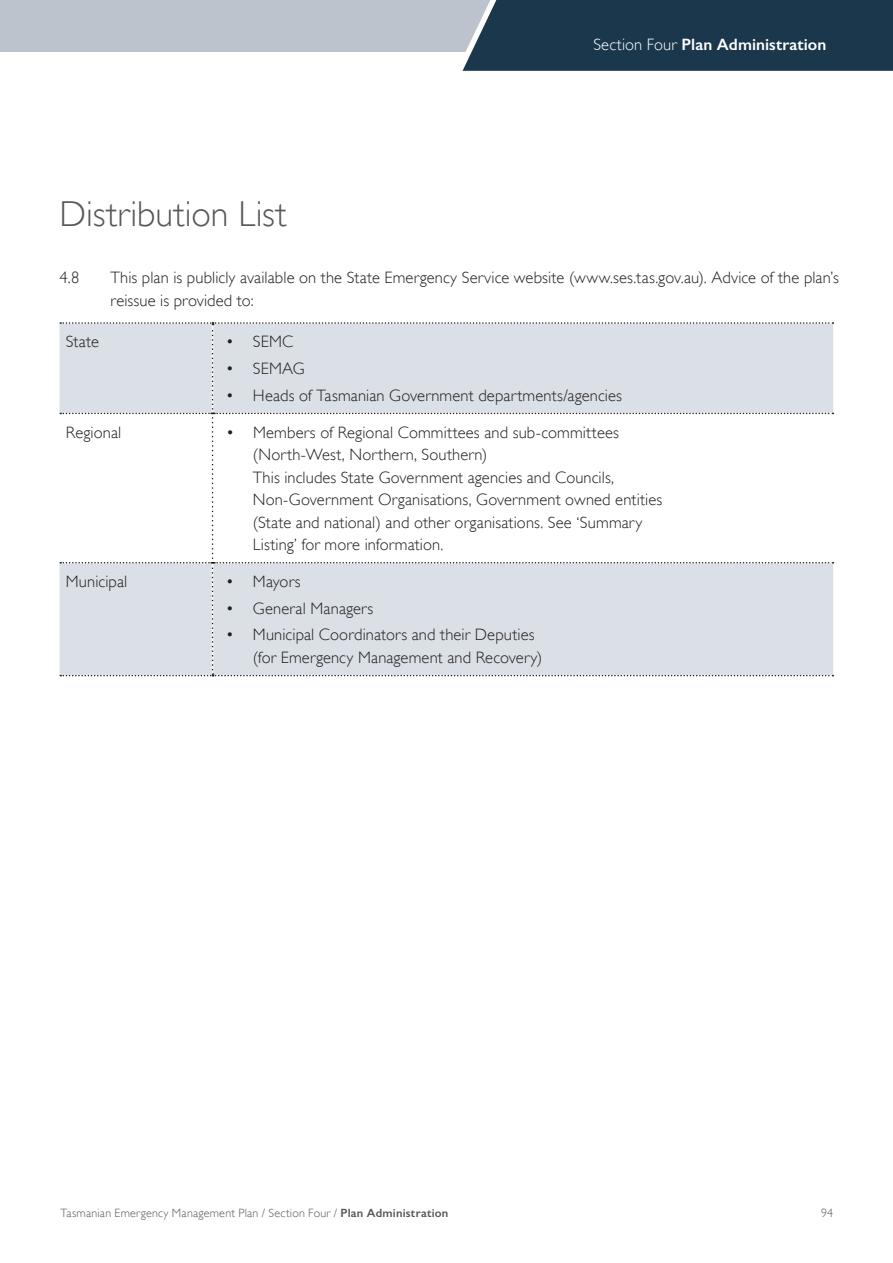
<style>
.page{position:relative;width:893px;height:1263px;background:#fff}
.page>*{position:absolute;margin:0;border:0;box-sizing:border-box;transform-origin:0 0}
.t1{font:300 36px "Gill Sans";letter-spacing:.005em;color:#57585a}
.t2{font:300 16.5px/22.5px "Gill Sans";letter-spacing:.005em;color:#231f20}
.t3{font:600 16.5px "Gill Sans";letter-spacing:.005em;color:#fff}
.t4{font:300 12px "Gill Sans";letter-spacing:.02em;color:#57585a}
.s1{font-weight:300}
.s2{font-weight:600}
</style>
<div class="page">
<div style="left:0;top:0;width:893px;height:52px;background:#bdc3cd"></div>
<div style="left:462px;top:0;width:431px;height:71px;background:#1a374b"></div>
<svg style="left:60px;top:322px;width:773px;height:354px"></svg>
<h1 class="t1" style="left:60px;top:194px;width:229px">Distribution List</h1>
<p class="t3" style="left:593px;top:34px;width:234px"><span class="s1">Section Four</span> Plan Administration</p>
<p class="t2" style="left:60px;top:266px;width:21px">4.8</p>
<p class="t2" style="left:111px;top:266px;width:730px">This plan is publicly available on the State Emergency Service website (www.ses.tas.gov.au). Advice of the plan’s reissue is provided to:</p>
<p class="t2" style="left:66px;top:331px;width:35px">State</p>
<p class="t2" style="left:226px;top:331px;width:69px">• SEMC</p>
<p class="t2" style="left:226px;top:357px;width:80px">• SEMAG</p>
<p class="t2" style="left:226px;top:384px;width:397px">• Heads of Tasmanian Government departments/agencies</p>
<p class="t2" style="left:66px;top:421px;width:57px">Regional</p>
<p class="t2" style="left:253px;top:421px;width:411px;text-indent:-27px">• Members of Regional Committees and sub-committees (North-West, Northern, Southern)<br>This includes State Government agencies and Councils, Non-Government Organisations, Government owned entities (State and national) and other organisations. See ‘Summary Listing’ for more information.</p>
<p class="t2" style="left:66px;top:570px;width:63px">Municipal</p>
<p class="t2" style="left:226px;top:570px;width:76px">• Mayors</p>
<p class="t2" style="left:226px;top:597px;width:149px">• General Managers</p>
<p class="t2" style="left:253px;top:624px;width:291px;text-indent:-27px">• Municipal Coordinators and their Deputies (for Emergency Management and Recovery)</p>
<p class="t4" style="left:60px;top:1207px;width:389px">Tasmanian Emergency Management Plan / Section Four / <span class="s2">Plan Administration</span></p>
<p class="t4" style="left:821px;top:1207px;width:14px">94</p>
</div>
